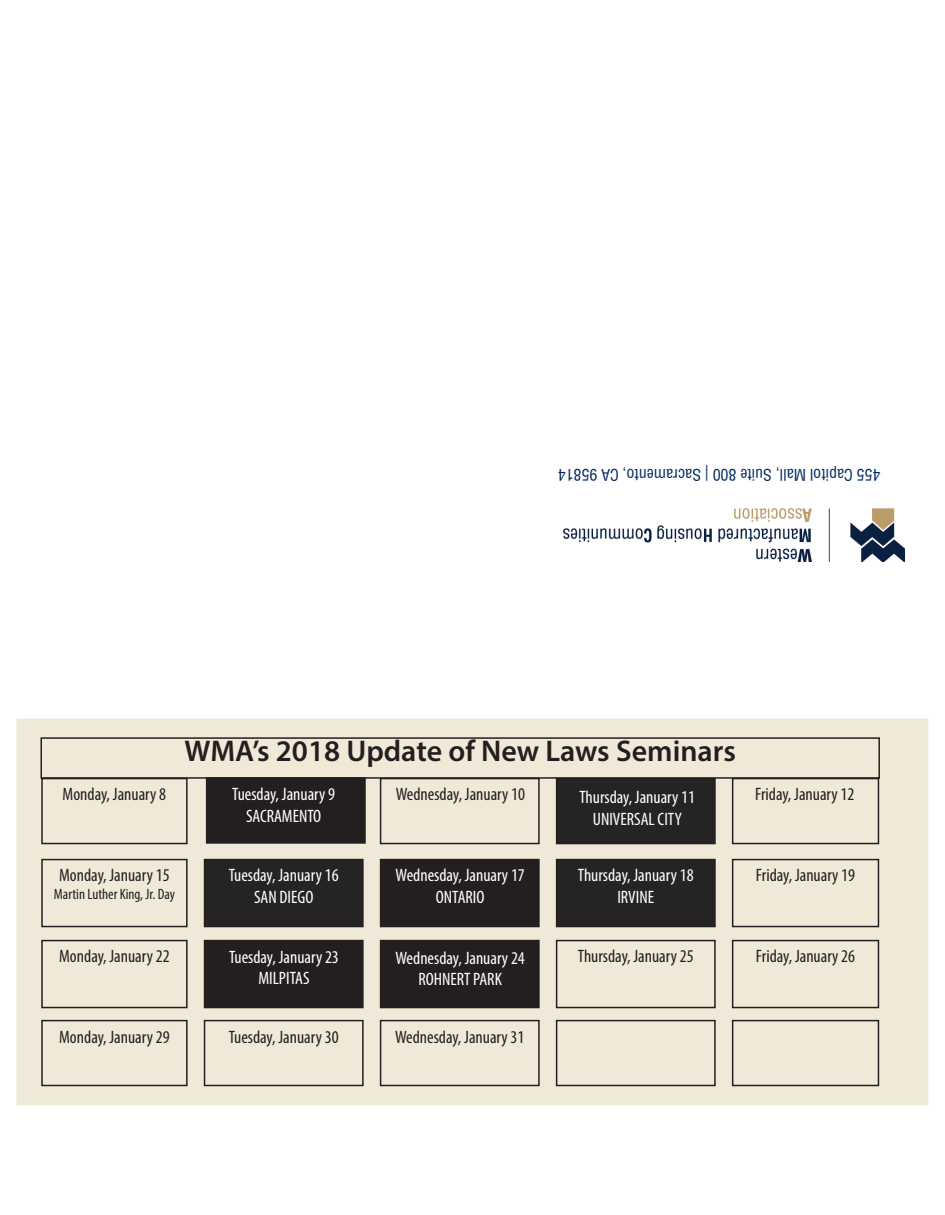
<style>
.page{position:relative;width:945px;height:1215px;background:#fff}
.page>*{position:absolute;margin:0;border:0;box-sizing:border-box;transform-origin:0 0}
.t1{font:600 30px "Myriad Pro";color:#231f20}
.t2{font:condensed 18px/21.6px "Myriad Pro";color:#fff;text-align:center}
.t3{font:condensed 18px "Myriad Pro";color:#231f20}
.t4{font:condensed 15.75px "Helvetica";color:#00285e}
.t5{font:condensed 15px "Myriad Pro";color:#231f20}
</style>
<div class="page">
<div style="left:14px;top:716px;width:918px;height:392px;background:#f1e9d7;border:3px solid #fff"></div>
<img style="left:564px;top:509px;width:340px;height:53px">
<div style="left:205px;top:860px;width:158px;height:67px;background:#262324"></div>
<div style="left:204px;top:859px;width:160px;height:68px;border:2px solid #231f20"></div>
<div style="left:556px;top:1020px;width:160px;height:66px;border:2px solid #231f20"></div>
<div style="left:41px;top:859px;width:147px;height:68px;border:2px solid #231f20"></div>
<div style="left:41px;top:940px;width:147px;height:68px;border:2px solid #231f20"></div>
<div style="left:41px;top:1020px;width:147px;height:66px;border:2px solid #231f20"></div>
<div style="left:380px;top:778px;width:160px;height:66px;border:2px solid #231f20"></div>
<div style="left:381px;top:941px;width:158px;height:67px;background:#231f20"></div>
<div style="left:380px;top:940px;width:160px;height:68px;border:2px solid #231f20"></div>
<div style="left:380px;top:1020px;width:160px;height:66px;border:2px solid #231f20"></div>
<div style="left:732px;top:778px;width:147px;height:66px;border:2px solid #231f20"></div>
<div style="left:732px;top:859px;width:147px;height:68px;border:2px solid #231f20"></div>
<div style="left:732px;top:940px;width:147px;height:68px;border:2px solid #231f20"></div>
<div style="left:732px;top:1020px;width:147px;height:66px;border:2px solid #231f20"></div>
<div style="left:207px;top:778px;width:158px;height:65px;background:#231f20"></div>
<div style="left:206px;top:777px;width:160px;height:67px;border:2px solid #231f20"></div>
<div style="left:41px;top:778px;width:147px;height:66px;border:2px solid #231f20"></div>
<div style="left:205px;top:941px;width:158px;height:67px;background:#231f20"></div>
<div style="left:204px;top:940px;width:160px;height:68px;border:2px solid #231f20"></div>
<div style="left:204px;top:1020px;width:160px;height:66px;border:2px solid #231f20"></div>
<div style="left:557px;top:779px;width:158px;height:65px;background:#262324"></div>
<div style="left:556px;top:778px;width:160px;height:66px;border:2px solid #231f20"></div>
<div style="left:556px;top:940px;width:160px;height:68px;border:2px solid #231f20"></div>
<div style="left:381px;top:860px;width:158px;height:67px;background:#231f20"></div>
<div style="left:380px;top:859px;width:160px;height:68px;border:2px solid #231f20"></div>
<div style="left:557px;top:860px;width:158px;height:67px;background:#262324"></div>
<div style="left:556px;top:859px;width:160px;height:68px;border:2px solid #231f20"></div>
<div style="left:40px;top:737px;width:840px;height:42px;border:2px solid #231f20"></div>
<p class="t4" style="left:880px;top:485px;width:324px;rotate:-180deg">455 Capitol Mall, Suite 800 | Sacramento, CA 95814</p>
<h1 class="t1" style="left:184px;top:732px;width:553px">WMA’s 2018 Update of New Laws Seminars</h1>
<p class="t3" style="left:63px;top:783px;width:105px">Monday, January 8</p>
<p class="t2" style="left:232px;top:783px;width:104px">Tuesday, January 9<br>SACRAMENTO</p>
<p class="t3" style="left:396px;top:783px;width:131px">Wednesday, January 10</p>
<p class="t2" style="left:579px;top:786px;width:117px">Thursday, January 11<br>UNIVERSAL CITY</p>
<p class="t3" style="left:755px;top:783px;width:101px">Friday, January 12</p>
<p class="t3" style="left:59px;top:864px;width:112px">Monday, January 15</p>
<p class="t5" style="left:54px;top:885px;width:123px">Martin Luther King, Jr. Day</p>
<p class="t2" style="left:229px;top:864px;width:111px">Tuesday, January 16<br>SAN DIEGO</p>
<p class="t2" style="left:396px;top:864px;width:131px">Wednesday, January 17<br>ONTARIO</p>
<p class="t2" style="left:578px;top:864px;width:117px">Thursday, January 18<br>IRVINE</p>
<p class="t3" style="left:756px;top:864px;width:101px">Friday, January 19</p>
<p class="t3" style="left:59px;top:945px;width:112px">Monday, January 22</p>
<p class="t2" style="left:229px;top:946px;width:111px">Tuesday, January 23<br>MILPITAS</p>
<p class="t2" style="left:396px;top:947px;width:131px">Wednesday, January 24<br>ROHNERT PARK</p>
<p class="t3" style="left:578px;top:945px;width:117px">Thursday, January 25</p>
<p class="t3" style="left:756px;top:945px;width:101px">Friday, January 26</p>
<p class="t3" style="left:59px;top:1026px;width:112px">Monday, January 29</p>
<p class="t3" style="left:229px;top:1026px;width:111px">Tuesday, January 30</p>
<p class="t3" style="left:395px;top:1026px;width:131px">Wednesday, January 31</p>
</div>
